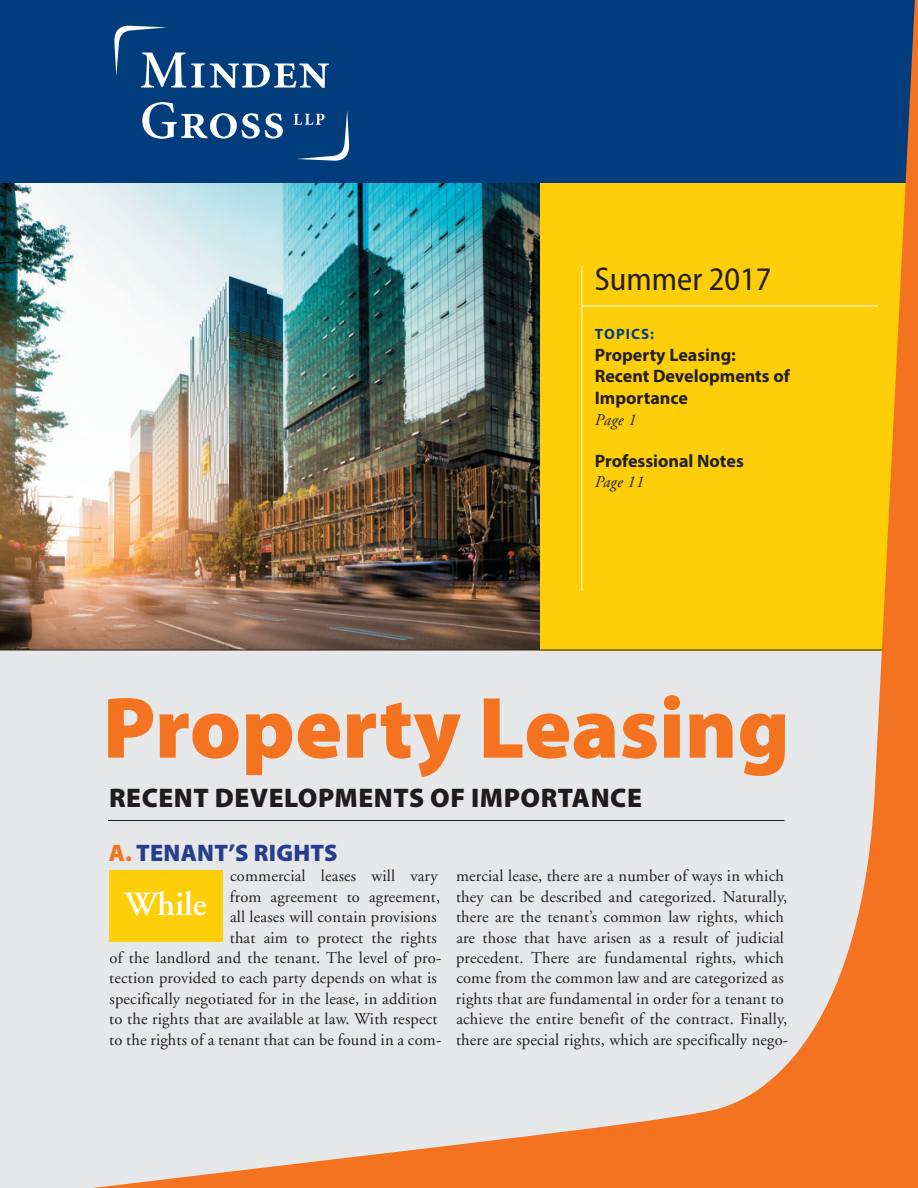
<style>
.page{position:relative;width:918px;height:1188px;background:#fff}
.page>*{position:absolute;margin:0;border:0;box-sizing:border-box;transform-origin:0 0}
.t1{font:900 87.75px "Myriad Pro";color:#f47321}
.t2{font:600 33.9px "Adobe Garamond LT";color:#fff}
.t3{font:semi-condensed 33px "Myriad Pro";color:#231f20}
.t4{font:900 27px "Myriad Pro";letter-spacing:.02em;color:#201c1d}
.t5{font:900 24px "Myriad Pro";letter-spacing:.01em;color:#253f8e}
.t6{font:700 18px/21.6px "Myriad Pro";color:#231f20}
.t7{font:16.5px/20.4px "Adobe Garamond LT";letter-spacing:.01em;color:#231f20;text-align:right}
.t8{font:italic 16.5px "Adobe Garamond LT";letter-spacing:.01em;color:#231f20}
.t9{font:italic 16.5px "Adobe Garamond";color:#231f20}
.t10{font:700 15px "Myriad Pro";letter-spacing:.075em;color:#013d7d}
.s1{color:#f47321}
</style>
<div class="page">
<img style="left:0;top:0;width:918px;height:1188px">
<hr style="left:581px;top:266px;width:1px;height:325px;background:#fff">
<hr style="left:582px;top:306px;width:296px;height:1px;background:#fff">
<svg style="left:210px;top:64px;width:119px;height:24px"></svg>
<svg style="left:142px;top:102px;width:141px;height:37px"></svg>
<svg style="left:294px;top:110px;width:55px;height:51px;background:#24588f"></svg>
<svg style="left:114px;top:26px;width:90px;height:62px;background:#316195"></svg>
<hr style="left:0;top:650px;width:882px;height:1px;background:#231f20">
<hr style="left:108px;top:820px;width:677px;height:1px;background:#231f20">
<div style="left:109px;top:870px;width:114px;height:72px;background:#fece08"></div>
<h3 class="t3" style="left:595px;top:267px;width:178px">Summer 2017</h3>
<p class="t10" style="left:595px;top:328px;width:61px">TOPICS:</p>
<p class="t6" style="left:595px;top:345px;width:197px">Property Leasing:<br>Recent Developments of<br>Importance</p>
<p class="t9" style="left:595px;top:413px;width:43px">Page 1</p>
<p class="t6" style="left:595px;top:451px;width:151px">Professional Notes</p>
<p class="t8" style="left:595px;top:475px;width:51px">Page 11</p>
<h1 class="t1" style="left:103px;top:695px;width:689px">Property Leasing</h1>
<h3 class="t4" style="left:109px;top:788px;width:534px">RECENT DEVELOPMENTS OF IMPORTANCE</h3>
<h3 class="t5" style="left:109px;top:844px;width:231px"><span class="s1">A.</span> TENANT’S RIGHTS</h3>
<p class="t7" style="left:109px;top:867px;width:334px">commercial leases will vary<br>from agreement to agreement,<br>all leases will contain provisions<br>that aim to protect the rights<br>of the landlord and the tenant. The level of pro&shy;tection provided to each party depends on what is specifically negotiated for in the lease, in addition to the rights that are available at law. With respect to the rights of a tenant that can be found in a com-</p>
<p class="t7" style="left:456px;top:867px;width:334px;text-align:left">mercial lease, there are a number of ways in which they can be described and categorized. Naturally, there are the tenant’s common law rights, which are those that have arisen as a result of judicial precedent. There are fundamental rights, which come from the common law and are categorized as rights that are fundamental in order for a tenant to achieve the entire benefit of the contract. Finally, there are special rights, which are specifically nego-</p>
<h2 class="t2" style="left:125px;top:891px;width:84px">While</h2>
</div>
